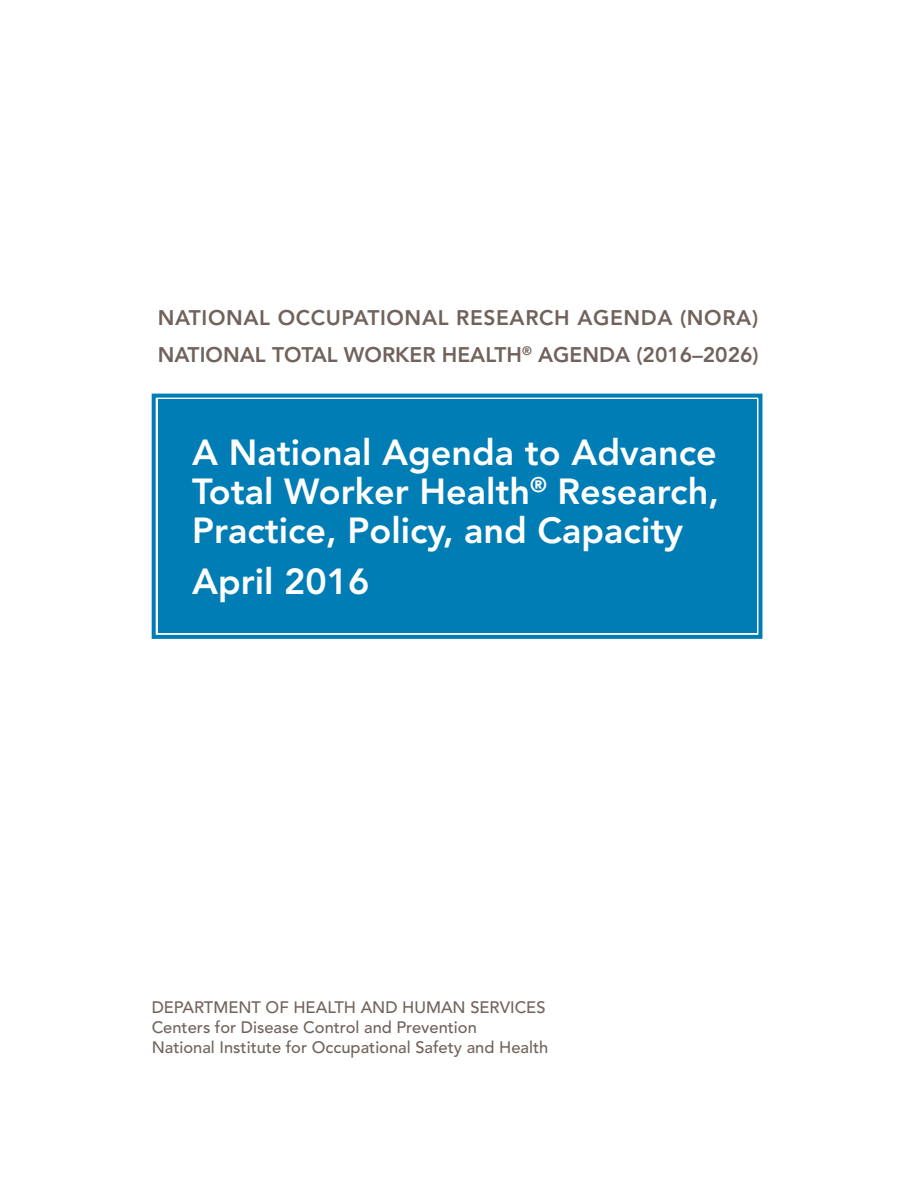
<style>
.page{position:relative;width:918px;height:1188px;background:#fff}
.page>*{position:absolute;margin:0;border:0;box-sizing:border-box;transform-origin:0 0}
.Subtitle{font:800 36px/39px "Avenir";color:#fff;text-align:justify}
.t1{font:800 21px "Avenir";color:#71635c}
.t2{font:800 21px "Avenir";letter-spacing:.03em;color:#71635c}
.Body_5_Dept_ID-2{font:500 16.5px "Avenir";color:#71635c}
</style>
<div class="page">
<div style="left:151px;top:393px;width:612px;height:246px;background:#007db5"></div>
<div style="left:160px;top:402px;width:594px;height:229px;border:4px solid #007db5"></div>
<p class="t2" style="left:158px;top:305px;width:602px">NATIONAL OCCUPATIONAL RESEARCH AGENDA (NORA)</p>
<p class="t1" style="left:158px;top:342px;width:603px">NATIONAL TOTAL WORKER HEALTH<sup>®</sup> AGENDA (2016–2026)</p>
<p class="Subtitle" style="left:192px;top:433px;width:528px">A National Agenda to Advance Total Worker Health<sup>®</sup> Research, Practice, Policy, and Capacity</p>
<p class="Subtitle" style="left:192px;top:562px;width:179px">April 2016</p>
<p class="Body_5_Dept_ID-2" style="left:152px;top:998px;width:395px">DEPARTMENT OF HEALTH AND HUMAN SERVICES</p>
<p class="Body_5_Dept_ID-2" style="left:152px;top:1018px;width:327px">Centers for Disease Control and Prevention</p>
<p class="Body_5_Dept_ID-2" style="left:152px;top:1038px;width:398px">National Institute for Occupational Safety and Health</p>
</div>
